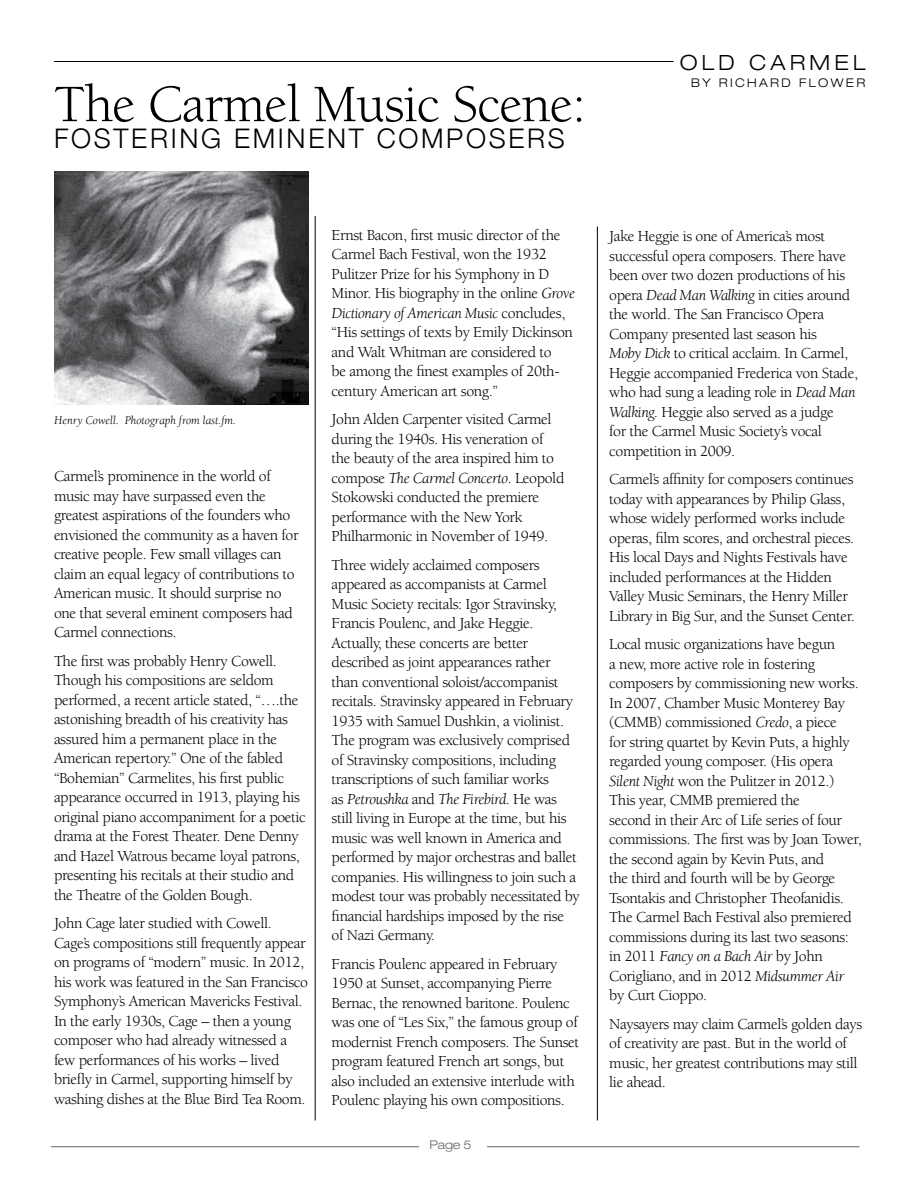
<style>
.page{position:relative;width:918px;height:1188px;background:#fff}
.page>*{position:absolute;margin:0;border:0;box-sizing:border-box;transform-origin:0 0}
.t1{font:54px "Berkeley";letter-spacing:-.015em;color:#000}
.t2{font:300 27px "Helvetica Neue";letter-spacing:.1em;color:#000}
.t3{font:300 expanded 21px "Helvetica Neue";letter-spacing:.2em;color:#000}
.t4{font:15.75px/19.5px "Berkeley";letter-spacing:-.025em;color:#000}
.t5{font:italic 12px "Berkeley";color:#000}
.t6{font:300 expanded 12px "Helvetica Neue";letter-spacing:.2em;color:#000}
.t7{font:300 expanded 12px "Helvetica Neue";color:#636466}
.s1{font-style:italic}
</style>
<div class="page">
<hr style="left:51px;top:1146px;width:809px;height:1px;background:#636466">
<div style="left:419px;top:1134px;width:68px;height:26px;background:#fff"></div>
<hr style="left:597px;top:226px;width:1px;height:894px;background:#000">
<hr style="left:315px;top:216px;width:1px;height:904px;background:#000">
<hr style="left:54px;top:61px;width:620px;height:1px;background:#000">
<img style="left:54px;top:171px;width:255px;height:234px">
<h1 class="t1" style="left:54px;top:76px;width:534px">The Carmel Music Scene:</h1>
<h2 class="t2" style="left:54px;top:122px;width:512px">FOSTERING EMINENT COMPOSERS</h2>
<h3 class="t3" style="left:680px;top:50px;width:187px">OLD CARMEL</h3>
<p class="t6" style="left:691px;top:76px;width:176px">BY RICHARD FLOWER</p>
<p class="t5" style="left:54px;top:414px;width:183px">Henry Cowell. Photograph from last.fm.</p>
<p class="t4" style="left:54px;top:467px;width:246px">Carmel’s prominence in the world of music may have surpassed even the greatest aspirations of the founders who envisioned the community as a haven for creative people. Few small villages can claim an equal legacy of contributions to American music. It should surprise no one that several eminent composers had Carmel connections.</p>
<p class="t4" style="left:54px;top:651px;width:253px">The first was probably Henry Cowell.<br>Though his compositions are seldom performed, a recent article stated, “….the astonishing breadth of his creativity has assured him a permanent place in the American repertory.” One of the fabled “Bohemian” Carmelites, his first public appearance occurred in 1913, playing his original piano accompaniment for a poetic drama at the Forest Theater. Dene Denny and Hazel Watrous became loyal patrons, presenting his recitals at their studio and the Theatre of the Golden Bough.</p>
<p class="t4" style="left:54px;top:914px;width:256px">John Cage later studied with Cowell.<br>Cage’s compositions still frequently appear on programs of “modern” music. In 2012, his work was featured in the San Francisco Symphony’s American Mavericks Festival.<br>In the early 1930s, Cage – then a young composer who had already witnessed a few performances of his works – lived briefly in Carmel, supporting himself by washing dishes at the Blue Bird Tea Room.</p>
<p class="t4" style="left:332px;top:225px;width:245px">Ernst Bacon, first music director of the Carmel Bach Festival, won the 1932<br>Pulitzer Prize for his Symphony in D Minor. His biography in the online <span class="s1">Grove Dictionary of American Music</span> concludes, “His settings of texts by Emily Dickinson and Walt Whitman are considered to<br>be among the finest examples of 20th&shy;century American art song.”</p>
<p class="t4" style="left:332px;top:410px;width:234px">John Alden Carpenter visited Carmel during the 1940s. His veneration of the beauty of the area inspired him to compose <span class="s1">The Carmel Concerto</span>. Leopold Stokowski conducted the premiere performance with the New York Philharmonic in November of 1949.</p>
<p class="t4" style="left:332px;top:555px;width:250px">Three widely acclaimed composers appeared as accompanists at Carmel Music Society recitals: Igor Stravinsky, Francis Poulenc, and Jake Heggie.<br>Actually, these concerts are better described as joint appearances rather than conventional soloist/accompanist recitals. Stravinsky appeared in February 1935 with Samuel Dushkin, a violinist.<br>The program was exclusively comprised of Stravinsky compositions, including transcriptions of such familiar works<br>as <span class="s1">Petroushka</span> and <span class="s1">The Firebird</span>. He was still living in Europe at the time, but his music was well known in America and performed by major orchestras and ballet companies. His willingness to join such a modest tour was probably necessitated by financial hardships imposed by the rise<br>of Nazi Germany.</p>
<p class="t4" style="left:332px;top:954px;width:249px">Francis Poulenc appeared in February 1950 at Sunset, accompanying Pierre Bernac, the renowned baritone. Poulenc was one of “Les Six,” the famous group of modernist French composers. The Sunset program featured French art songs, but also included an extensive interlude with Poulenc playing his own compositions.</p>
<p class="t7" style="left:430px;top:1137px;width:44px">PAGE 5</p>
<p class="t4" style="left:609px;top:227px;width:250px">Jake Heggie is one of America’s most successful opera composers. There have been over two dozen productions of his opera <span class="s1">Dead Man Walking</span> in cities around the world. The San Francisco Opera Company presented last season his<br><span class="s1">Moby Dick</span> to critical acclaim. In Carmel, Heggie accompanied Frederica von Stade, who had sung a leading role in <span class="s1">Dead Man Walking.</span> Heggie also served as a judge<br>for the Carmel Music Society’s vocal competition in 2009.</p>
<p class="t4" style="left:609px;top:470px;width:247px">Carmel’s affinity for composers continues today with appearances by Philip Glass, whose widely performed works include operas, film scores, and orchestral pieces.<br>His local Days and Nights Festivals have included performances at the Hidden Valley Music Seminars, the Henry Miller Library in Big Sur, and the Sunset Center.</p>
<p class="t4" style="left:609px;top:635px;width:254px">Local music organizations have begun<br>a new, more active role in fostering composers by commissioning new works.<br>In 2007, Chamber Music Monterey Bay (CMMB) commissioned <span class="s1">Credo</span>, a piece<br>for string quartet by Kevin Puts, a highly regarded young composer. (His opera <span class="s1">Silent Night</span> won the Pulitzer in 2012.)<br>This year, CMMB premiered the<br>second in their Arc of Life series of four commissions. The first was by Joan Tower, the second again by Kevin Puts, and<br>the third and fourth will be by George Tsontakis and Christopher Theofanidis.<br>The Carmel Bach Festival also premiered commissions during its last two seasons: in 2011 <span class="s1">Fancy on a Bach Air</span> by John Corigliano, and in 2012 <span class="s1">Midsummer Air </span>by Curt Cioppo.</p>
<p class="t4" style="left:609px;top:1014px;width:255px">Naysayers may claim Carmel’s golden days of creativity are past. But in the world of music, her greatest contributions may still lie ahead.</p>
</div>
